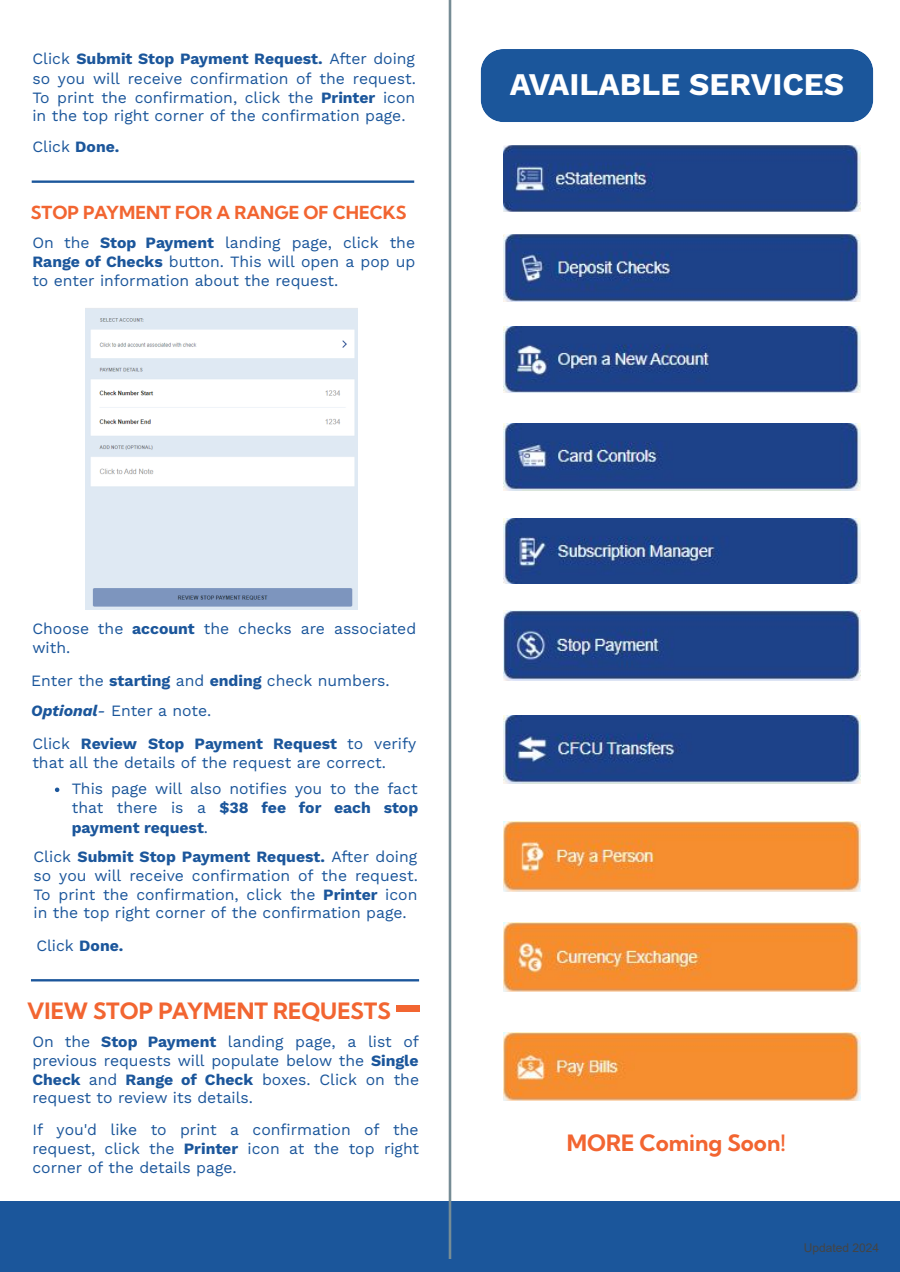
<style>
.page{position:relative;width:900px;height:1272px;background:#fff}
.page>*{position:absolute;margin:0;border:0;box-sizing:border-box;transform-origin:0 0}
.t1{font:700 31.5px "Work Sans";color:#fff}
.t2{font:700 22.5px "Kumbh Sans";color:#f26531}
.t3{font:700 18px "Kumbh Sans";color:#f26531}
.t4{font:15.75px/18.8px "Work Sans";color:#1b569b;text-align:justify}
.t5{font:12px "Arial";color:#444}
.s1{font-weight:700}
.s2{font-weight:700;font-style:italic}
.s3{font-style:italic}
</style>
<div class="page">
<hr style="left:32px;top:180px;width:382px;height:3px;background:#1b569b">
<img style="left:86px;top:308px;width:272px;height:301px">
<svg style="left:55px;top:788px;width:4px;height:4px"></svg>
<hr style="left:31px;top:979px;width:388px;height:2px;background:#1b569b">
<div style="left:0;top:1201px;width:900px;height:71px;background:#1b569b"></div>
<hr style="left:449px;top:0;width:2px;height:1259px;background:#768c95">
<div style="left:481px;top:49px;width:392px;height:73px;background:#1b569b;border-radius:22px"></div>
<img style="left:504px;top:146px;width:356px;height:66px">
<img style="left:504px;top:235px;width:356px;height:66px">
<img style="left:504px;top:326px;width:356px;height:67px">
<img style="left:504px;top:423px;width:356px;height:68px">
<img style="left:504px;top:519px;width:356px;height:65px">
<img style="left:504px;top:611px;width:356px;height:70px">
<img style="left:504px;top:716px;width:356px;height:67px">
<img style="left:504px;top:822px;width:356px;height:69px">
<img style="left:504px;top:923px;width:356px;height:68px">
<img style="left:504px;top:1032px;width:356px;height:69px">
<div style="left:396px;top:1005px;width:23px;height:6px;background:#f26531"></div>
<p class="t4" style="left:32px;top:50px;width:385px">Click <span class="s1">Submit Stop Payment Request.</span> After doing so you will receive confirmation of the request.<br>To print the confirmation, click the <span class="s1">Printer</span> icon in the top right corner of the confirmation page.</p>
<p class="t4" style="left:32px;top:138px;width:89px">Click <span class="s1">Done.</span></p>
<p class="t3" style="left:31px;top:201px;width:377px">STOP PAYMENT FOR A RANGE OF CHECKS</p>
<p class="t4" style="left:32px;top:232px;width:385px;line-height:19.2px">On the <span class="s1">Stop Payment</span> landing page, click the <span class="s1">Range of Checks</span> button. This will open a pop up to enter information about the request.</p>
<p class="t1" style="left:510px;top:66px;width:336px">AVAILABLE SERVICES</p>
<p class="t4" style="left:32px;top:619px;width:385px;line-height:19.2px">Choose the <span class="s1">account</span> the checks are associated with.</p>
<p class="t4" style="left:31px;top:671px;width:360px">Enter the <span class="s1">starting</span> and <span class="s1">ending</span> check numbers.</p>
<p class="t4" style="left:31px;top:701px;width:182px"><span class="s2">Optional</span><span class="s3">-</span> Enter a note.</p>
<p class="t4" style="left:32px;top:734px;width:386px;line-height:19.2px">Click <span class="s1">Review Stop Payment Request</span> to verify that all the details of the request are correct.</p>
<p class="t4" style="left:72px;top:779px;width:348px;line-height:19.2px">This page will also notifies you to the fact that there is a <span class="s1">$38 fee for each stop payment request</span>.</p>
<p class="t4" style="left:34px;top:847px;width:386px">Click <span class="s1">Submit Stop Payment Request.</span> After doing so you will receive confirmation of the request.<br>To print the confirmation, click the <span class="s1">Printer</span> icon in the top right corner of the confirmation page.</p>
<p class="t4" style="left:36px;top:936px;width:89px">Click <span class="s1">Done.</span></p>
<p class="t2" style="left:27px;top:997px;width:365px">VIEW STOP PAYMENT REQUESTS</p>
<p class="t4" style="left:32px;top:1032px;width:388px">On the <span class="s1">Stop Payment</span> landing page, a list of previous requests will populate below the <span class="s1">Single Check</span> and <span class="s1">Range of Check</span> boxes. Click on the request to review its details.</p>
<p class="t4" style="left:32px;top:1120px;width:388px;line-height:19.2px">If you'd like to print a confirmation of the request, click the <span class="s1">Printer</span> icon at the top right corner of the details page.</p>
<p class="t2" style="left:567px;top:1129px;width:220px">MORE Coming Soon!</p>
<p class="t5" style="left:804px;top:1240px;width:77px">Updated 2024</p>
</div>
